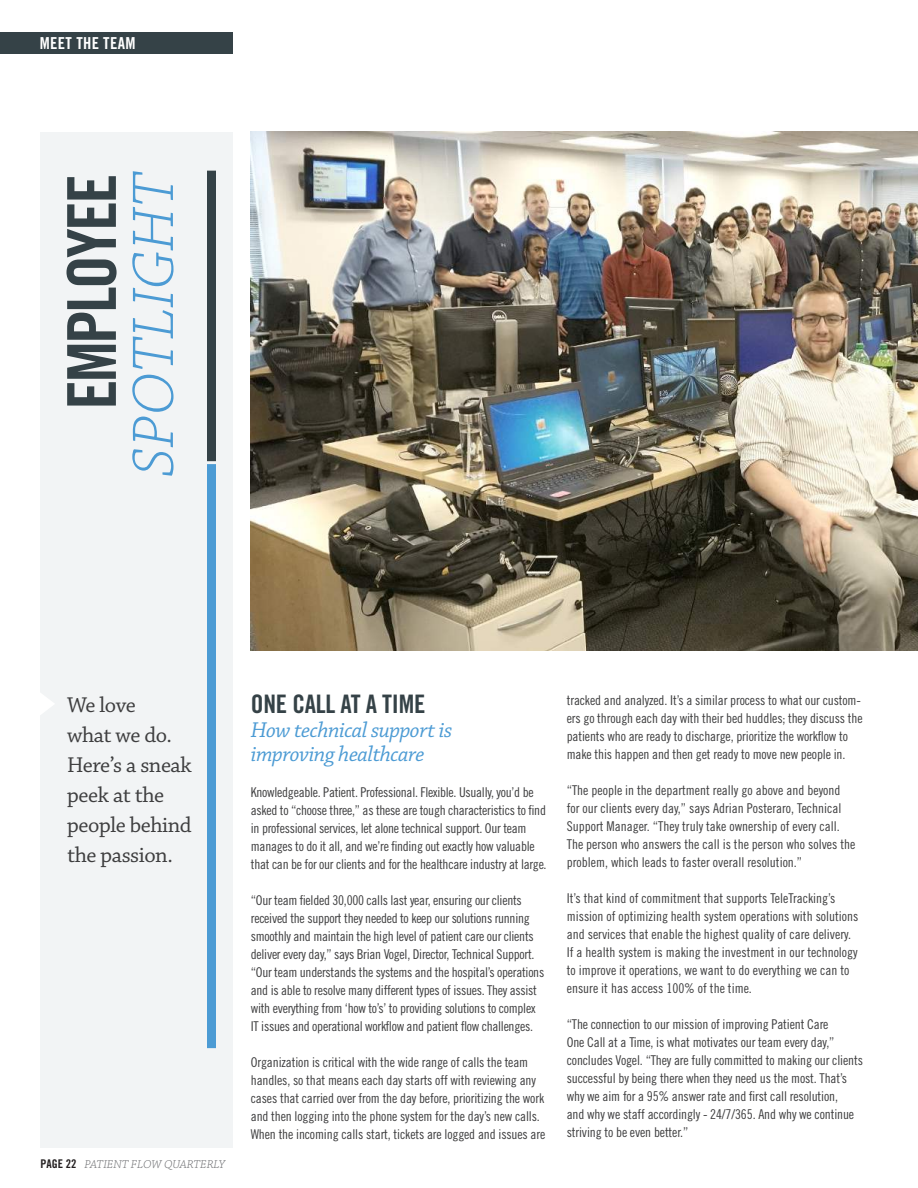
<style>
.page{position:relative;width:918px;height:1188px;background:#fff}
.page>*{position:absolute;margin:0;border:0;box-sizing:border-box;transform-origin:0 0}
.t1{font:67.5px "Trade Gothic LT Std Bd Cn 20";letter-spacing:-.04em;color:#354247}
.t2{font:italic 300 61.5px "Chaparral Pro";color:#4c9bd4}
.t3{font:25.5px "Trade Gothic LT Std Bd Cn 20";letter-spacing:-.01em;color:#354247}
.t4{font:22.5px/30px "Chaparral Pro";letter-spacing:-.02em;color:#3e3e3f}
.t5{font:italic 22.5px/24px "Chaparral Pro";letter-spacing:-.02em;color:#4c9bd4}
.t6{font:16.5px "Trade Gothic LT Std Bd Cn 20";letter-spacing:.02em;color:#fff}
.t7{font:13.5px/18px "Trade Gothic LT Std Cn 18";letter-spacing:-.01em;color:#3e3e3f}
.t8{font:italic 300 12px "Chaparral Pro";color:#6c6d70}
.s1{font-family:"Trade Gothic LT Std Bd Cn 20";font-weight:400;font-style:normal;color:#231f20}
</style>
<div class="page">
<div style="left:40px;top:132px;width:193px;height:1016px;background:#f2f4f5"></div>
<img style="left:251px;top:132px;width:667px;height:518px">
<div style="left:207px;top:464px;width:9px;height:584px;background:#4c9bd4"></div>
<div style="left:207px;top:171px;width:9px;height:290px;background:#354247"></div>
<svg style="left:40px;top:693px;width:14px;height:22px"></svg>
<div style="left:0;top:32px;width:233px;height:22px;background:#354247"></div>
<p class="t6" style="left:40px;top:33px;width:97px">MEET THE TEAM</p>
<h1 class="t1" style="left:51px;top:410px;width:237px;rotate:-90deg">EMPLOYEE</h1>
<h2 class="t2" style="left:120px;top:477px;width:307px;rotate:-90deg">SPOTLIGHT</h2>
<h3 class="t4" style="left:67px;top:691px;width:126px">We love<br>what we do.<br>Here’s a sneak peek at the people behind the passion.</h3>
<p class="t8" style="left:40px;top:1157px;width:186px"><span class="s1">PAGE 22</span> PATIENT FLOW QUARTERLY</p>
<h3 class="t3" style="left:251px;top:689px;width:176px">ONE CALL AT A TIME</h3>
<h3 class="t5" style="left:251px;top:719px;width:203px">How technical support is improving healthcare</h3>
<p class="t7" style="left:251px;top:784px;width:297px">Knowledgeable. Patient. Professional. Flexible. Usually, you’d be asked to “choose three,” as these are tough characteristics to find in professional services, let alone technical support. Our team manages to do it all, and we’re finding out exactly how valuable that can be for our clients and for the healthcare industry at large.</p>
<p class="t7" style="left:251px;top:892px;width:295px">“Our team fielded 30,000 calls last year, ensuring our clients received the support they needed to keep our solutions running smoothly and maintain the high level of patient care our clients deliver every day,” says Brian Vogel, Director, Technical Support. “Our team understands the systems and the hospital’s operations and is able to resolve many different types of issues. They assist with everything from ‘how to’s’ to providing solutions to complex IT issues and operational workflow and patient flow challenges.</p>
<p class="t7" style="left:251px;top:1054px;width:296px">Organization is critical with the wide range of calls the team handles, so that means each day starts off with reviewing any cases that carried over from the day before, prioritizing the work and then logging into the phone system for the day’s new calls.<br>When the incoming calls start, tickets are logged and issues are</p>
<p class="t7" style="left:567px;top:691px;width:297px">tracked and analyzed. It’s a similar process to what our custom&shy;ers go through each day with their bed huddles; they discuss the patients who are ready to discharge, prioritize the workflow to make this happen and then get ready to move new people in.</p>
<p class="t7" style="left:567px;top:781px;width:290px">“The people in the department really go above and beyond for our clients every day,” says Adrian Posteraro, Technical Support Manager. “They truly take ownership of every call.<br>The person who answers the call is the person who solves the problem, which leads to faster overall resolution.”</p>
<p class="t7" style="left:567px;top:889px;width:293px">It’s that kind of commitment that supports TeleTracking’s mission of optimizing health system operations with solutions and services that enable the highest quality of care delivery.<br>If a health system is making the investment in our technology to improve it operations, we want to do everything we can to ensure it has access 100% of the time.</p>
<p class="t7" style="left:567px;top:1015px;width:298px">“The connection to our mission of improving Patient Care<br>One Call at a Time, is what motivates our team every day,” concludes Vogel. “They are fully committed to making our clients successful by being there when they need us the most. That’s why we aim for a 95% answer rate and first call resolution,<br>and why we staff accordingly - 24/7/365. And why we continue striving to be even better.”</p>
</div>
